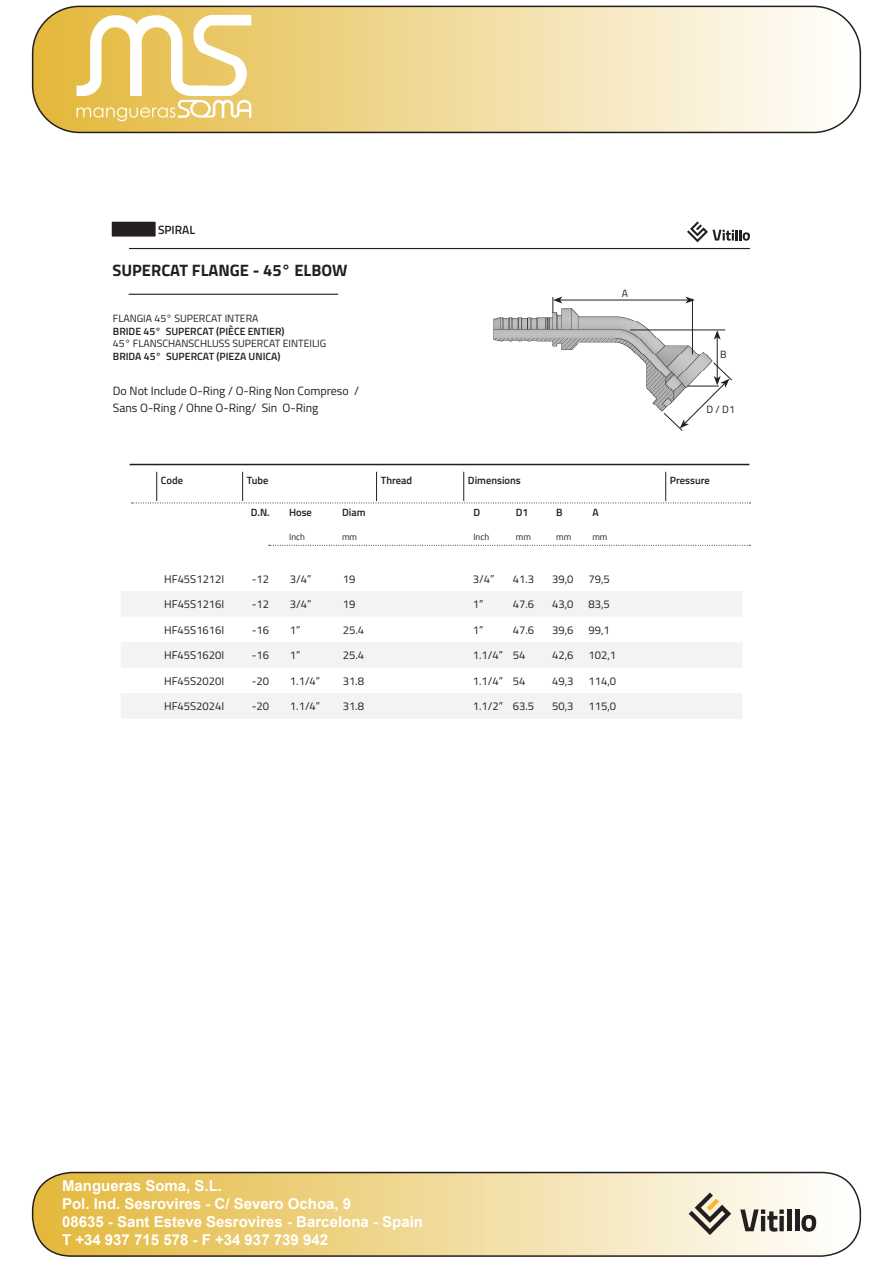
<style>
.page{position:relative;width:893px;height:1263px;background:#fff}
.page>*{position:absolute;margin:0;border:0;box-sizing:border-box;transform-origin:0 0}
.t1{font:700 16.5px "Titillium Web";color:#231f20}
.t2{font:700 15px "Arial";color:#fff}
.t3{font:12px/16.8px "Titillium Web";color:#231f20}
.t4{font:600 12px "Titillium Web";color:#231f20}
.t5{font:11.25px "Titillium Web";color:#231f20}
.t6{font:600 10.5px "Titillium Web";color:#231f20}
.t7{font:10.5px "Titillium Web";color:#231f20}
.t8{font:9px "Titillium Web";color:#231f20}
.s1{color:#fff}
</style>
<div class="page">
<svg style="left:33px;top:1172px;width:827px;height:84px;background:#f0d99a"></svg>
<div style="left:32px;top:1172px;width:829px;height:85px;border:2px solid #231f20;border-radius:39px"></div>
<svg style="left:33px;top:6px;width:827px;height:126px;background:#f2e0ac"></svg>
<div style="left:32px;top:6px;width:829px;height:127px;border:2px solid #231f20;border-radius:47px"></div>
<svg style="left:77px;top:15px;width:174px;height:106px"></svg>
<svg style="left:740px;top:1209px;width:44px;height:23px"></svg>
<hr style="left:787px;top:1209px;width:4px;height:22px;background:#231f20">
<hr style="left:795px;top:1209px;width:4px;height:22px;background:#231f20">
<svg style="left:801px;top:1215px;width:15px;height:17px"></svg>
<svg style="left:689px;top:1192px;width:42px;height:43px;background:#beb6a2"></svg>
<hr style="left:130px;top:464px;width:619px;height:1px;background:#231f20">
<svg style="left:269px;top:545px;width:481px;height:1px"></svg>
<svg style="left:687px;top:221px;width:63px;height:21px"></svg>
<hr style="left:129px;top:294px;width:209px;height:1px;background:#231f20">
<hr style="left:129px;top:248px;width:621px;height:1px;background:#231f20">
<svg style="left:132px;top:472px;width:618px;height:32px"></svg>
<svg style="left:121px;top:591px;width:621px;height:127px;fill:#f2f3f4"></svg>
<img style="left:493px;top:304px;width:219px;height:108px">
<hr style="left:560px;top:300px;width:128px;height:1px;background:#231f20">
<svg style="left:685px;top:297px;width:10px;height:6px"></svg>
<hr style="left:692px;top:299px;width:1px;height:55px;background:#231f20">
<hr style="left:630px;top:330px;width:95px;height:1px;background:#231f20">
<hr style="left:717px;top:337px;width:1px;height:41px;background:#231f20">
<svg style="left:714px;top:330px;width:7px;height:10px"></svg>
<svg style="left:553px;top:297px;width:9px;height:16px"></svg>
<svg style="left:663px;top:362px;width:69px;height:69px"></svg>
<div style="left:112px;top:222px;width:43px;height:14px;background:#231f20"></div>
<p class="t4" style="left:114px;top:220px;width:82px"><span class="s1">HYPER</span> SPIRAL</p>
<h1 class="t1" style="left:112px;top:258px;width:237px">SUPERCAT FLANGE - 45° ELBOW</h1>
<p class="t7" style="left:113px;top:311px;width:147px">FLANGIA 45° SUPERCAT INTERA</p>
<p class="t6" style="left:113px;top:323px;width:173px">BRIDE 45° SUPERCAT (PIÈCE ENTIER)</p>
<p class="t7" style="left:113px;top:336px;width:215px">45° FLANSCHANSCHLUSS SUPERCAT EINTEILIG</p>
<p class="t6" style="left:113px;top:348px;width:169px">BRIDA 45° SUPERCAT (PIEZA UNICA)</p>
<p class="t3" style="left:113px;top:382px;width:248px">Do Not Include O-Ring / O-Ring Non Compreso /<br>Sans O-Ring / Ohne O-Ring/ Sin O-Ring</p>
<p class="t7" style="left:622px;top:285px;width:8px">A</p>
<p class="t7" style="left:720px;top:346px;width:8px">B</p>
<p class="t7" style="left:706px;top:401px;width:30px">D / D1</p>
<p class="t6" style="left:161px;top:472px;width:24px">Code</p>
<p class="t6" style="left:247px;top:472px;width:23px">Tube</p>
<p class="t6" style="left:381px;top:472px;width:33px">Thread</p>
<p class="t6" style="left:468px;top:472px;width:54px">Dimensions</p>
<p class="t6" style="left:670px;top:472px;width:41px">Pressure</p>
<p class="t6" style="left:251px;top:505px;width:20px">D.N.</p>
<p class="t6" style="left:289px;top:505px;width:24px">Hose</p>
<p class="t6" style="left:342px;top:505px;width:25px">Diam</p>
<p class="t6" style="left:473px;top:505px;width:8px">D</p>
<p class="t6" style="left:516px;top:505px;width:14px">D1</p>
<p class="t6" style="left:556px;top:505px;width:8px">B</p>
<p class="t6" style="left:592px;top:505px;width:8px">A</p>
<p class="t8" style="left:289px;top:531px;width:17px">Inch</p>
<p class="t8" style="left:342px;top:531px;width:17px">mm</p>
<p class="t8" style="left:473px;top:531px;width:17px">Inch</p>
<p class="t8" style="left:516px;top:531px;width:17px">mm</p>
<p class="t8" style="left:556px;top:531px;width:17px">mm</p>
<p class="t8" style="left:592px;top:531px;width:17px">mm</p>
<p class="t5" style="left:164px;top:570px;width:62px">HF45S1212I</p>
<p class="t5" style="left:343px;top:570px;width:14px">19</p>
<p class="t5" style="left:473px;top:570px;width:23px">3/4”</p>
<p class="t5" style="left:513px;top:570px;width:23px">41.3</p>
<p class="t5" style="left:552px;top:570px;width:23px">39,0</p>
<p class="t5" style="left:588px;top:570px;width:23px">79,5</p>
<p class="t5" style="left:164px;top:596px;width:62px">HF45S1216I</p>
<p class="t5" style="left:343px;top:596px;width:14px">19</p>
<p class="t5" style="left:473px;top:596px;width:12px">1”</p>
<p class="t5" style="left:513px;top:596px;width:23px">47.6</p>
<p class="t5" style="left:552px;top:596px;width:23px">43,0</p>
<p class="t5" style="left:588px;top:596px;width:23px">83,5</p>
<p class="t5" style="left:164px;top:621px;width:62px">HF45S1616I</p>
<p class="t5" style="left:343px;top:621px;width:23px">25.4</p>
<p class="t5" style="left:473px;top:621px;width:12px">1”</p>
<p class="t5" style="left:513px;top:621px;width:23px">47.6</p>
<p class="t5" style="left:552px;top:621px;width:23px">39,6</p>
<p class="t5" style="left:588px;top:621px;width:23px">99,1</p>
<p class="t5" style="left:164px;top:647px;width:62px">HF45S1620I</p>
<p class="t5" style="left:343px;top:647px;width:23px">25.4</p>
<p class="t5" style="left:473px;top:647px;width:54px">1.1/4” 54</p>
<p class="t5" style="left:552px;top:647px;width:23px">42,6</p>
<p class="t5" style="left:588px;top:647px;width:29px">102,1</p>
<p class="t5" style="left:164px;top:672px;width:62px">HF45S2020I</p>
<p class="t5" style="left:343px;top:672px;width:23px">31.8</p>
<p class="t5" style="left:473px;top:672px;width:54px">1.1/4” 54</p>
<p class="t5" style="left:552px;top:672px;width:23px">49,3</p>
<p class="t5" style="left:588px;top:672px;width:29px">114,0</p>
<p class="t5" style="left:164px;top:698px;width:62px">HF45S2024I</p>
<p class="t5" style="left:252px;top:570px;width:19px">-12</p>
<p class="t5" style="left:290px;top:570px;width:23px">3/4”</p>
<p class="t5" style="left:252px;top:596px;width:19px">-12</p>
<p class="t5" style="left:290px;top:596px;width:23px">3/4”</p>
<p class="t5" style="left:252px;top:621px;width:19px">-16</p>
<p class="t5" style="left:290px;top:621px;width:12px">1”</p>
<p class="t5" style="left:252px;top:647px;width:19px">-16</p>
<p class="t5" style="left:290px;top:647px;width:12px">1”</p>
<p class="t5" style="left:252px;top:672px;width:19px">-20</p>
<p class="t5" style="left:290px;top:672px;width:32px">1.1/4”</p>
<p class="t5" style="left:252px;top:698px;width:19px">-20</p>
<p class="t5" style="left:290px;top:698px;width:32px">1.1/4”</p>
<p class="t5" style="left:343px;top:698px;width:23px">31.8</p>
<p class="t5" style="left:473px;top:698px;width:63px">1.1/2” 63.5</p>
<p class="t5" style="left:552px;top:698px;width:23px">50,3</p>
<p class="t5" style="left:588px;top:698px;width:29px">115,0</p>
<p class="t2" style="left:62px;top:1175px;width:162px">Mangueras Soma, S.L.</p>
<p class="t2" style="left:62px;top:1193px;width:291px">Pol. Ind. Sesrovires - C/ Severo Ochoa, 9</p>
<p class="t2" style="left:62px;top:1211px;width:362px">08635 - Sant Esteve Sesrovires - Barcelona - Spain</p>
<p class="t2" style="left:62px;top:1229px;width:268px">T +34 937 715 578 - F +34 937 739 942</p>
</div>
